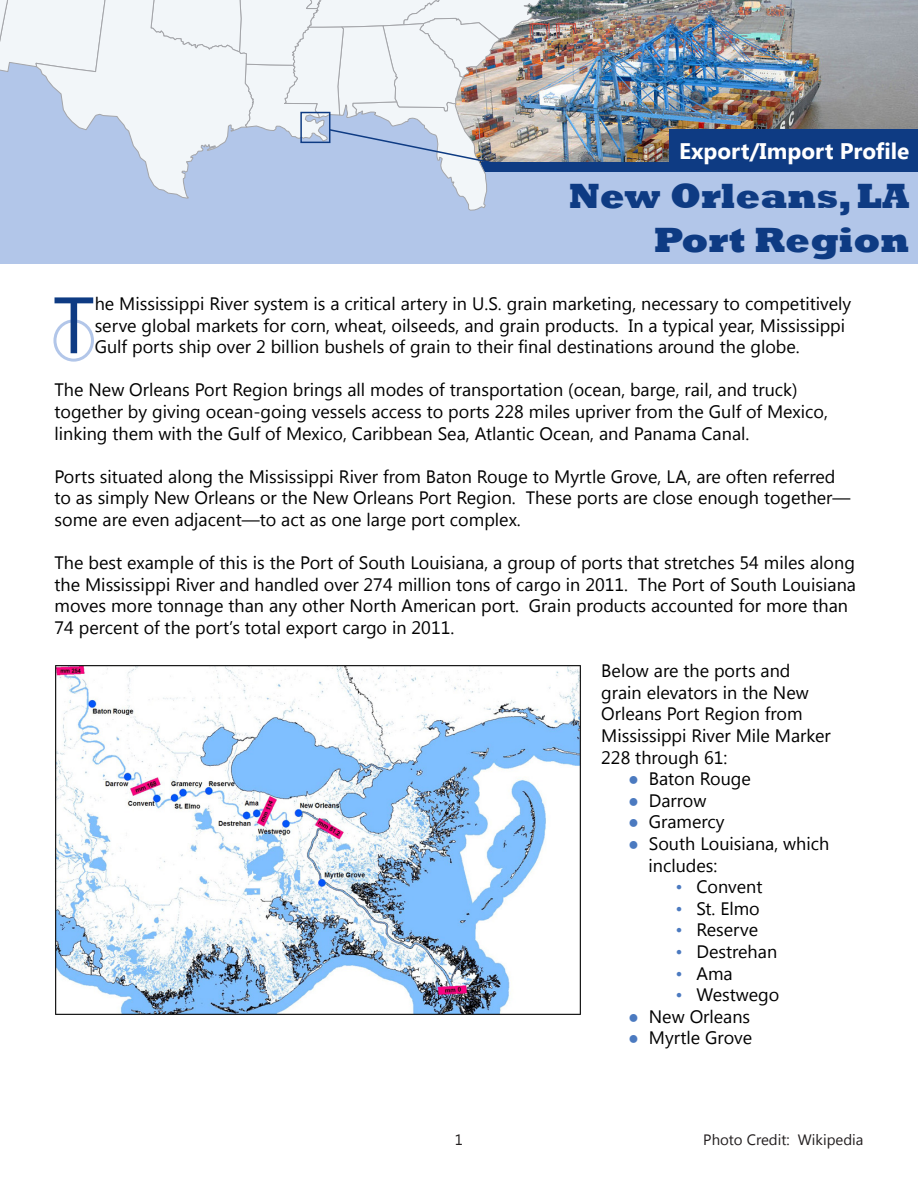
<style>
.page{position:relative;width:918px;height:1188px;background:#fff}
.page>*{position:absolute;margin:0;border:0;box-sizing:border-box;transform-origin:0 0}
.t1{font:79.65px "Segoe UI";color:#0e3b83}
.t2{font:800 36px/43.2px "Rockwell";color:#0e3b83;text-align:right}
.t3{font:700 22.5px "Segoe UI";color:#fff}
.t4{font:18px/21.6px "Segoe UI";color:#000}
.t5{font:15px "Segoe UI";color:#231f20}
.s1{color:#4b7ac0}
</style>
<div class="page">
<div style="left:53px;top:319px;width:41px;height:43px;border:3px solid #b2c6e9;border-radius:50%"></div>
<div style="left:0;top:0;width:494px;height:264px;background:#b2c6e9"></div>
<img style="left:541px;top:0;width:377px;height:162px">
<div style="left:473px;top:172px;width:445px;height:92px;background:#b2c6e9"></div>
<div style="left:482px;top:162px;width:436px;height:10px;background:#0e3b83"></div>
<div style="left:670px;top:130px;width:248px;height:42px;background:#0e3b83"></div>
<svg style="left:0;top:0;width:541px;height:211px"></svg>
<div style="left:300px;top:112px;width:30px;height:31px;border:2px solid #0e3b83"></div>
<img style="left:55px;top:665px;width:526px;height:350px">
<p class="t3" style="left:679px;top:135px;width:232px">Export/Import Profile</p>
<p class="t2" style="left:569px;top:175px;width:342px">New Orleans, LA<br>Port Region</p>
<p class="t1" style="left:53px;top:270px;width:43px">T</p>
<p class="t4" style="left:95px;top:292px;width:758px">he Mississippi River system is a critical artery in U.S. grain marketing, necessary to competitively serve global markets for corn, wheat, oilseeds, and grain products. In a typical year, Mississippi<br>Gulf ports ship over 2 billion bushels of grain to their final destinations around the globe.</p>
<p class="t4" style="left:55px;top:378px;width:775px">The New Orleans Port Region brings all modes of transportation (ocean, barge, rail, and truck) together by giving ocean-going vessels access to ports 228 miles upriver from the Gulf of Mexico, linking them with the Gulf of Mexico, Caribbean Sea, Atlantic Ocean, and Panama Canal.</p>
<p class="t4" style="left:55px;top:465px;width:798px">Ports situated along the Mississippi River from Baton Rouge to Myrtle Grove, LA, are often referred to as simply New Orleans or the New Orleans Port Region. These ports are close enough together— some are even adjacent—to act as one large port complex.</p>
<p class="t4" style="left:55px;top:551px;width:803px">The best example of this is the Port of South Louisiana, a group of ports that stretches 54 miles along the Mississippi River and handled over 274 million tons of cargo in 2011. The Port of South Louisiana moves more tonnage than any other North American port. Grain products accounted for more than 74 percent of the port’s total export cargo in 2011.</p>
<p class="t4" style="left:601px;top:659px;width:231px">Below are the ports and grain elevators in the New<br>Orleans Port Region from<br>Mississippi River Mile Marker<br>228 through 61:</p>
<p class="t4" style="left:628px;top:767px;width:124px"><span class="s1">●</span> Baton Rouge</p>
<p class="t4" style="left:628px;top:789px;width:80px"><span class="s1">●</span> Darrow</p>
<p class="t4" style="left:628px;top:810px;width:98px"><span class="s1">●</span> Gramercy</p>
<p class="t4" style="left:649px;top:832px;width:182px;text-indent:-20px"><span class="s1">●</span> South Louisiana, which includes:</p>
<p class="t4" style="left:676px;top:875px;width:89px"><span class="s1">•</span> Convent</p>
<p class="t4" style="left:676px;top:897px;width:86px"><span class="s1">•</span> St. Elmo</p>
<p class="t4" style="left:676px;top:918px;width:84px"><span class="s1">•</span> Reserve</p>
<p class="t4" style="left:676px;top:940px;width:103px"><span class="s1">•</span> Destrehan</p>
<p class="t4" style="left:676px;top:962px;width:59px"><span class="s1">•</span> Ama</p>
<p class="t4" style="left:676px;top:983px;width:105px"><span class="s1">•</span> Westwego</p>
<p class="t4" style="left:628px;top:1005px;width:123px"><span class="s1">●</span> New Orleans</p>
<p class="t4" style="left:628px;top:1026px;width:125px"><span class="s1">●</span> Myrtle Grove</p>
<p class="t5" style="left:455px;top:1129px;width:10px">1</p>
<p class="t5" style="left:703px;top:1129px;width:162px">Photo Credit: Wikipedia</p>
</div>
